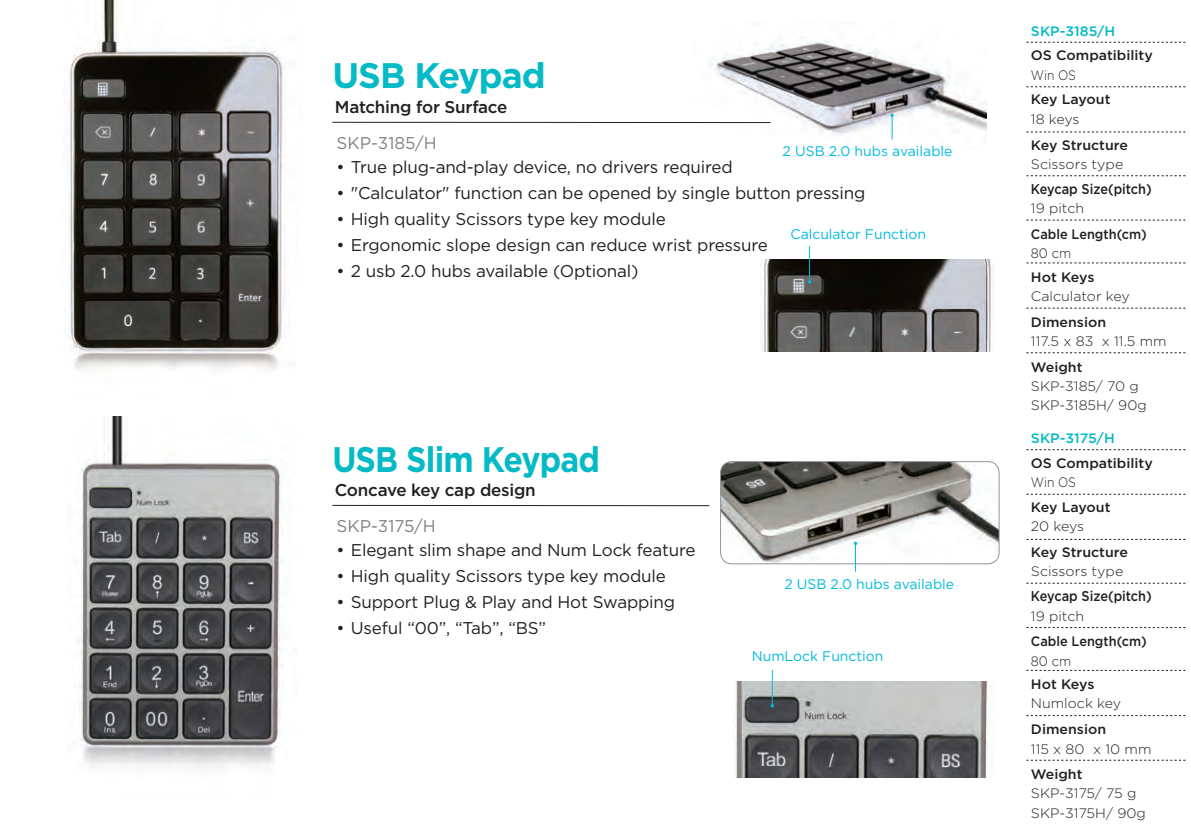
<style>
.page{position:relative;width:1191px;height:840px;background:#fff}
.page>*{position:absolute;margin:0;border:0;box-sizing:border-box;transform-origin:0 0}
.t1{font:700 35.4px "Gotham";letter-spacing:-.025em;color:#03bac6;scale:.9 1}
.t2{font:700 35.4px "Gotham";letter-spacing:-.025em;color:#03bac6}
.t3{font:17px "Gotham";letter-spacing:-.01em;color:#231f20}
.t4{font:500 17px "Gotham";letter-spacing:-.015em;color:#231f20}
.t5{font:17px "Gotham";color:#808285}
.t6{font:500 14.2px "Gotham";color:#231f20;scale:.9 1}
.t7{font:14px "Gotham";color:#02bbdf}
.t8{font:300 13.6px/19.2px "Gotham";color:#231f20;scale:1.04 1}
.t9{font:500 13.6px "Gotham";color:#231f20;scale:1.04 1}
.t10{font:500 13.6px "Gotham";color:#231f20;scale:.93 1}
.t11{font:500 13.6px "Gotham";color:#03bac6;scale:1.04 1}
.t12{font:500 13.6px "Gotham";letter-spacing:-.02em;color:#231f20;scale:1.04 1}
.t13{font:300 13.6px "Gotham";color:#231f20;scale:.88 1}
.t14{font:300 13.6px "Gotham";color:#231f20;scale:.93 1}
</style>
<div class="page">
<img style="left:760px;top:260px;width:234px;height:92px">
<img style="left:709px;top:40px;width:278px;height:100px">
<img style="left:68px;top:0;width:217px;height:370px">
<img style="left:79px;top:416px;width:204px;height:353px">
<img style="left:733px;top:681px;width:256px;height:95px">
<hr style="left:332px;top:122px;width:438px;height:1px;background:#231f20">
<hr style="left:332px;top:505px;width:377px;height:1px;background:#231f20">
<svg style="left:1026px;top:86px;width:159px;height:1px"></svg>
<svg style="left:1026px;top:42px;width:159px;height:1px"></svg>
<svg style="left:1026px;top:131px;width:159px;height:1px"></svg>
<svg style="left:1026px;top:175px;width:159px;height:1px"></svg>
<svg style="left:1026px;top:220px;width:159px;height:1px"></svg>
<svg style="left:1026px;top:307px;width:159px;height:1px"></svg>
<svg style="left:1026px;top:262px;width:159px;height:1px"></svg>
<svg style="left:1026px;top:352px;width:159px;height:1px"></svg>
<svg style="left:1026px;top:493px;width:159px;height:1px"></svg>
<svg style="left:1026px;top:449px;width:159px;height:1px"></svg>
<svg style="left:1027px;top:538px;width:158px;height:1px"></svg>
<svg style="left:1026px;top:582px;width:159px;height:1px"></svg>
<svg style="left:1026px;top:627px;width:159px;height:1px"></svg>
<svg style="left:1026px;top:669px;width:159px;height:1px"></svg>
<svg style="left:1026px;top:759px;width:159px;height:1px"></svg>
<svg style="left:890px;top:113px;width:3px;height:26px"></svg>
<hr style="left:809px;top:246px;width:1px;height:36px;background:#02bbdf">
<img style="left:720px;top:461px;width:279px;height:102px">
<div style="left:720px;top:461px;width:279px;height:102px;border:1px solid #939598;border-radius:11px"></div>
<svg style="left:853px;top:541px;width:4px;height:30px"></svg>
<hr style="left:772px;top:669px;width:1px;height:36px;background:#02bbdf">
<svg style="left:770px;top:703px;width:4px;height:4px"></svg>
<h1 class="t2" style="left:332px;top:52px;width:215px">USB Keypad</h1>
<p class="t4" style="left:335px;top:95px;width:174px">Matching for Surface</p>
<p class="t5" style="left:337px;top:132px;width:102px">SKP-3185/H</p>
<p class="t7" style="left:782px;top:141px;width:171px">2 USB 2.0 hubs available</p>
<p class="t3" style="left:337px;top:156px;width:397px">• True plug-and-play device, no drivers required</p>
<p class="t3" style="left:337px;top:182px;width:530px">• "Calculator" function can be opened by single button pressing</p>
<p class="t3" style="left:337px;top:208px;width:331px">• High quality Scissors type key module</p>
<p class="t3" style="left:337px;top:234px;width:432px">• Ergonomic slope design can reduce wrist pressure</p>
<p class="t3" style="left:337px;top:260px;width:303px">• 2 usb 2.0 hubs available (Optional)</p>
<p class="t7" style="left:790px;top:224px;width:137px">Calculator Function</p>
<h1 class="t1" style="left:332px;top:435px;width:299px">USB Slim Keypad</h1>
<p class="t4" style="left:335px;top:478px;width:202px">Concave key cap design</p>
<p class="t5" style="left:337px;top:514px;width:101px">SKP-3175/H</p>
<p class="t3" style="left:337px;top:538px;width:360px">• Elegant slim shape and Num Lock feature</p>
<p class="t3" style="left:337px;top:564px;width:331px">• High quality Scissors type key module</p>
<p class="t3" style="left:337px;top:590px;width:340px">• Support Plug &amp; Play and Hot Swapping</p>
<p class="t3" style="left:337px;top:616px;width:211px">• Useful “00”, “Tab”, “BS”</p>
<p class="t7" style="left:784px;top:575px;width:171px">2 USB 2.0 hubs available</p>
<p class="t7" style="left:751px;top:646px;width:133px">NumLock Function</p>
<p class="t11" style="left:1031px;top:22px;width:83px">SKP-3185/H</p>
<p class="t9" style="left:1031px;top:47px;width:119px">OS Compatibility</p>
<p class="t13" style="left:1031px;top:66px;width:53px">Win OS</p>
<p class="t12" style="left:1031px;top:90px;width:78px">Key Layout</p>
<p class="t8" style="left:1031px;top:109px;width:48px">18 keys</p>
<p class="t9" style="left:1031px;top:136px;width:95px">Key Structure</p>
<p class="t8" style="left:1031px;top:154px;width:90px">Scissors type</p>
<p class="t6" style="left:1031px;top:179px;width:136px">Keycap Size(pitch)</p>
<p class="t8" style="left:1031px;top:198px;width:53px">19 pitch</p>
<p class="t10" style="left:1031px;top:225px;width:126px">Cable Length(cm)</p>
<p class="t14" style="left:1031px;top:244px;width:45px">80 cm</p>
<p class="t9" style="left:1031px;top:268px;width:63px">Hot Keys</p>
<p class="t8" style="left:1031px;top:286px;width:96px">Calculator key</p>
<p class="t9" style="left:1031px;top:313px;width:74px">Dimension</p>
<p class="t8" style="left:1031px;top:331px;width:132px">117.5 x 83 x 11.5 mm</p>
<p class="t9" style="left:1031px;top:357px;width:51px">Weight</p>
<p class="t8" style="left:1031px;top:376px;width:113px">SKP-3185/ 70 g<br>SKP-3185H/ 90g</p>
<p class="t11" style="left:1031px;top:429px;width:82px">SKP-3175/H</p>
<p class="t9" style="left:1031px;top:454px;width:119px">OS Compatibility</p>
<p class="t13" style="left:1031px;top:473px;width:53px">Win OS</p>
<p class="t12" style="left:1031px;top:497px;width:78px">Key Layout</p>
<p class="t8" style="left:1031px;top:516px;width:53px">20 keys</p>
<p class="t9" style="left:1031px;top:543px;width:95px">Key Structure</p>
<p class="t8" style="left:1031px;top:561px;width:90px">Scissors type</p>
<p class="t6" style="left:1031px;top:586px;width:136px">Keycap Size(pitch)</p>
<p class="t8" style="left:1031px;top:605px;width:53px">19 pitch</p>
<p class="t10" style="left:1031px;top:632px;width:126px">Cable Length(cm)</p>
<p class="t14" style="left:1031px;top:651px;width:45px">80 cm</p>
<p class="t9" style="left:1031px;top:675px;width:63px">Hot Keys</p>
<p class="t8" style="left:1031px;top:693px;width:88px">Numlock key</p>
<p class="t9" style="left:1031px;top:720px;width:74px">Dimension</p>
<p class="t8" style="left:1031px;top:738px;width:117px">115 x 80 x 10 mm</p>
<p class="t9" style="left:1031px;top:764px;width:51px">Weight</p>
<p class="t8" style="left:1031px;top:783px;width:112px">SKP-3175/ 75 g<br>SKP-3175H/ 90g</p>
</div>
